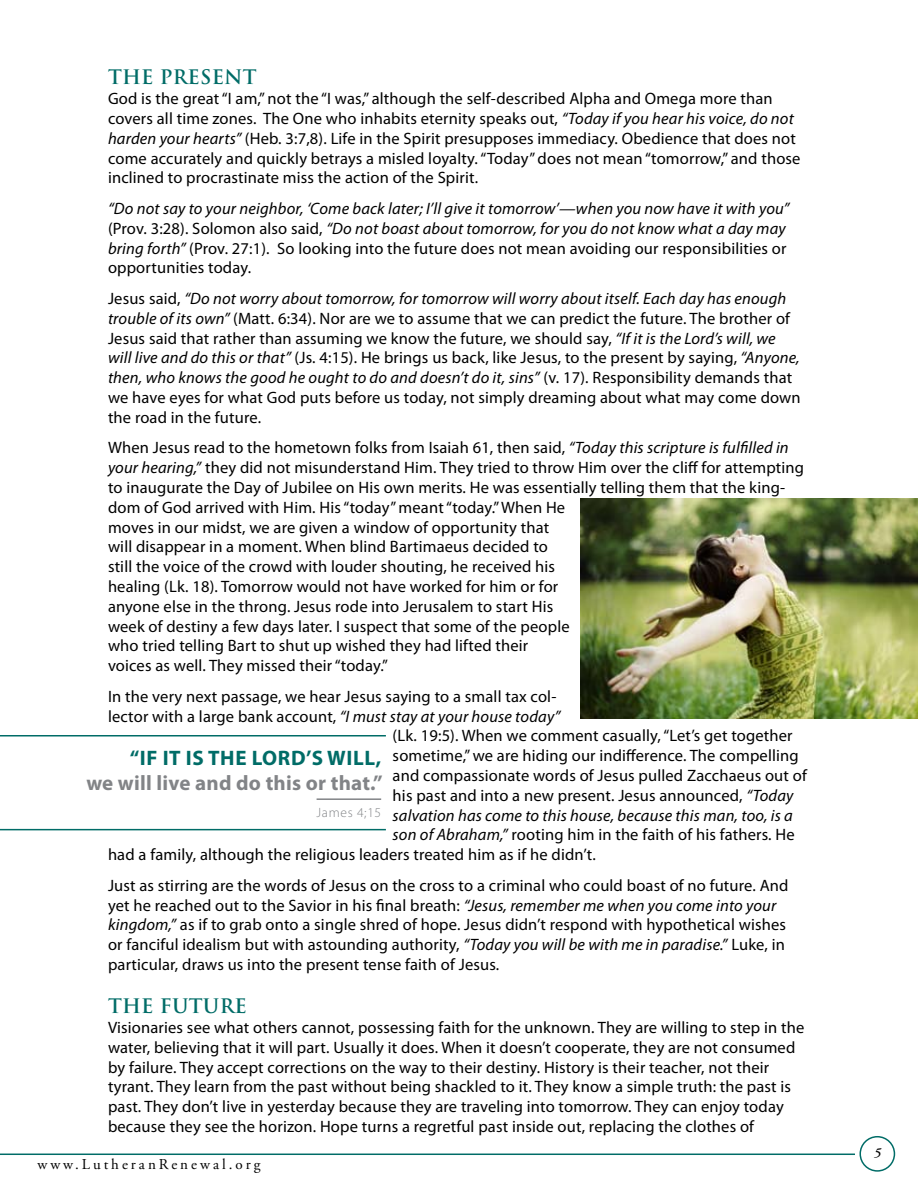
<style>
.page{position:relative;width:918px;height:1188px;background:#fff}
.page>*{position:absolute;margin:0;border:0;box-sizing:border-box;transform-origin:0 0}
.t1{font:700 21px "Myriad Pro";letter-spacing:.01em;color:#828487}
.t2{font:700 21px "Myriad Pro";letter-spacing:.03em;color:#006c67}
.t3{font:700 19.5px "Trajan";letter-spacing:.01em;color:#006c67}
.t4{font:16.5px/19.8px "Myriad Pro";letter-spacing:.01em;color:#000}
.t5{font:italic 16.5px/19.8px "Myriad Pro";letter-spacing:.01em;color:#000}
.t6{font:15px "Adobe Garamond Pro";letter-spacing:.2em;color:#000}
.t7{font:300 13.5px "Myriad Pro";letter-spacing:.05em;color:#828487}
.t8{font:italic 600 13.5px "Adobe Garamond Pro";color:#000}
.s1{font-style:italic}
.s2{font-style:normal}
</style>
<div class="page">
<hr style="left:0;top:1154px;width:855px;height:1px;background:#006c67">
<div style="left:860px;top:1136px;width:35px;height:36px;border:2px solid #006c67;border-radius:50%"></div>
<img style="left:580px;top:498px;width:338px;height:221px">
<hr style="left:317px;top:798px;width:64px;height:2px;background:#828487">
<hr style="left:0;top:735px;width:386px;height:1px;background:#006c67">
<hr style="left:0;top:829px;width:386px;height:1px;background:#006c67">
<p class="t3" style="left:108px;top:65px;width:150px">THE PRESENT</p>
<p class="t4" style="left:108px;top:89px;width:694px">God is the great “I am,” not the “I was,” although the self-described Alpha and Omega more than covers all time zones. The One who inhabits eternity speaks out, <span class="s1">“Today if you hear his voice, do not harden your hearts”</span> (Heb. 3:7,8). Life in the Spirit presupposes immediacy. Obedience that does not come accurately and quickly betrays a misled loyalty. “Today” does not mean “tomorrow,” and those inclined to procrastinate miss the action of the Spirit.</p>
<p class="t5" style="left:108px;top:198px;width:683px">“Do not say to your neighbor, ‘Come back later; I’ll give it tomorrow’—when you now have it with you” <span class="s2">(Prov. 3:28). Solomon also said,</span> “Do not boast about tomorrow, for you do not know what a day may bring forth” <span class="s2">(Prov. 27:1). So looking into the future does not mean avoiding our responsibilities or opportunities today.</span></p>
<p class="t4" style="left:108px;top:288px;width:694px">Jesus said, <span class="s1">“Do not worry about tomorrow, for tomorrow will worry about itself. Each day has enough trouble of its own”</span> (Matt. 6:34). Nor are we to assume that we can predict the future. The brother of Jesus said that rather than assuming we know the future, we should say, <span class="s1">“If it is the Lord’s will, we will live and do this or that”</span> (Js. 4:15). He brings us back, like Jesus, to the present by saying, <span class="s1">“Anyone, then, who knows the good he ought to do and doesn’t do it, sins”</span> (v. 17). Responsibility demands that we have eyes for what God puts before us today, not simply dreaming about what may come down the road in the future.</p>
<p class="t4" style="left:108px;top:438px;width:698px">When Jesus read to the hometown folks from Isaiah 61, then said, <span class="s1">“Today this scripture is fulfilled in your hearing,”</span> they did not misunderstand Him. They tried to throw Him over the cliff for attempting to inaugurate the Day of Jubilee on His own merits. He was essentially telling them that the king&shy;dom of God arrived with Him. His “today” meant “today.” When He<br>moves in our midst, we are given a window of opportunity that<br>will disappear in a moment. When blind Bartimaeus decided to<br>still the voice of the crowd with louder shouting, he received his<br>healing (Lk. 18). Tomorrow would not have worked for him or for<br>anyone else in the throng. Jesus rode into Jerusalem to start His<br>week of destiny a few days later. I suspect that some of the people<br>who tried telling Bart to shut up wished they had lifted their<br>voices as well. They missed their “today.”</p>
<p class="t4" style="left:108px;top:686px;width:450px">In the very next passage, we hear Jesus saying to a small tax col-</p>
<p class="t4" style="left:108px;top:706px;width:454px">lector with a large bank account, <span class="s1">“I must stay at your house today”</span></p>
<p class="t4" style="left:393px;top:726px;width:402px">(Lk. 19:5). When we comment casually, “Let’s get together</p>
<p class="t4" style="left:393px;top:746px;width:408px">sometime,” we are hiding our indifference. The compelling</p>
<p class="t4" style="left:393px;top:765px;width:416px">and compassionate words of Jesus pulled Zacchaeus out of</p>
<p class="t4" style="left:393px;top:785px;width:402px">his past and into a new present. Jesus announced, <span class="s1">“Today</span></p>
<p class="t5" style="left:393px;top:805px;width:402px">salvation has come to this house, because this man, too, is a</p>
<p class="t4" style="left:393px;top:825px;width:404px"><span class="s1">son of Abraham,”</span> rooting him in the faith of his fathers. He</p>
<p class="t4" style="left:108px;top:845px;width:489px">had a family, although the religious leaders treated him as if he didn’t.</p>
<p class="t4" style="left:108px;top:875px;width:682px">Just as stirring are the words of Jesus on the cross to a criminal who could boast of no future. And yet he reached out to the Savior in his final breath: <span class="s1">“Jesus, remember me when you come into your kingdom,”</span> as if to grab onto a single shred of hope. Jesus didn’t respond with hypothetical wishes or fanciful idealism but with astounding authority, <span class="s1">“Today you will be with me in paradise.”</span> Luke, in particular, draws us into the present tense faith of Jesus.</p>
<p class="t3" style="left:108px;top:994px;width:140px">THE FUTURE</p>
<p class="t4" style="left:108px;top:1017px;width:698px">Visionaries see what others cannot, possessing faith for the unknown. They are willing to step in the water, believing that it will part. Usually it does. When it doesn’t cooperate, they are not consumed by failure. They accept corrections on the way to their destiny. History is their teacher, not their tyrant. They learn from the past without being shackled to it. They know a simple truth: the past is past. They don’t live in yesterday because they are traveling into tomorrow. They can enjoy today because they see the horizon. Hope turns a regretful past inside out, replacing the clothes of</p>
<p class="t2" style="left:130px;top:744px;width:211px">“If it is the Lord’s will</p>
<p class="t2" style="left:376px;top:744px;width:7px">,</p>
<p class="t1" style="left:86px;top:769px;width:298px">we will live and do this or that.”</p>
<p class="t7" style="left:317px;top:805px;width:66px">James 4;15</p>
<p class="t6" style="left:38px;top:1155px;width:225px">www.LutheranRenewal.org</p>
<p class="t8" style="left:874px;top:1145px;width:8px">5</p>
</div>
